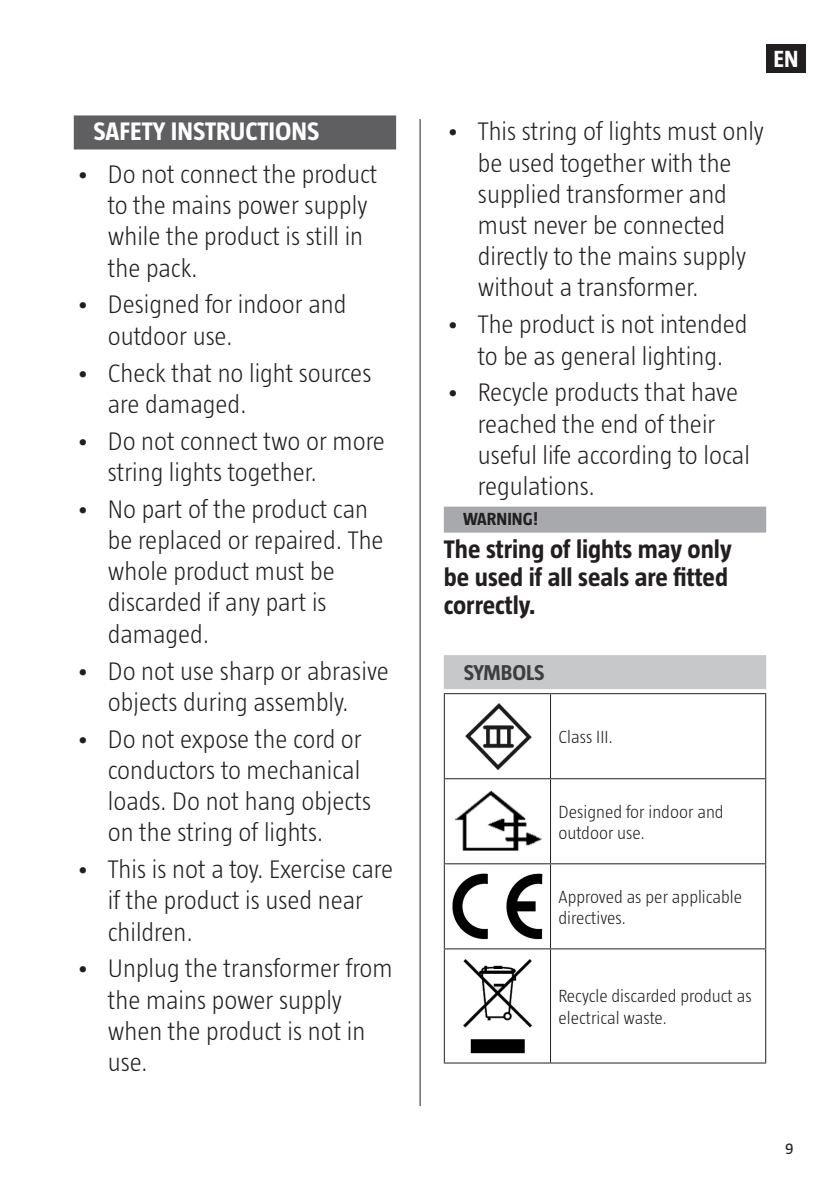
<style>
.page{position:relative;width:840px;height:1191px;background:#fff}
.page>*{position:absolute;margin:0;border:0;box-sizing:border-box;transform-origin:0 0}
.t1{font:300 26px/31.2px "Taz";color:#231f20}
.Brödtext_Texthöjd_3{font:700 26px/28px "Taz";color:#231f20}
.Rubrik{font:700 26px "Taz";color:#fff}
.t2{font:700 24px "Taz";color:#fff}
.Underrubrik{font:700 22px "Taz";letter-spacing:-.005em;color:#3e3e3f}
.Brödtext{font:300 18px/21.6px "Taz";color:#231f20}
.VARNING__EN{font:700 18px "Taz";color:#231f20}
.t3{font:16px "Taz";color:#231f20}
</style>
<div class="page">
<div style="left:765px;top:44px;width:39px;height:28px;background:#231f20"></div>
<hr style="left:419px;top:119px;width:1px;height:987px;background:#231f20">
<div style="left:443px;top:506px;width:322px;height:26px;background:#a8a9ad"></div>
<div style="left:443px;top:655px;width:322px;height:34px;background:#c7c8ca"></div>
<hr style="left:443px;top:693px;width:107px;height:1px;background:#231f20">
<hr style="left:443px;top:694px;width:1px;height:84px;background:#231f20">
<hr style="left:550px;top:693px;width:215px;height:1px;background:#231f20">
<hr style="left:549px;top:694px;width:1px;height:84px;background:#231f20">
<hr style="left:764px;top:694px;width:1px;height:84px;background:#231f20">
<hr style="left:443px;top:778px;width:107px;height:1px;background:#231f20">
<hr style="left:443px;top:779px;width:1px;height:84px;background:#231f20">
<hr style="left:550px;top:778px;width:215px;height:1px;background:#231f20">
<hr style="left:549px;top:779px;width:1px;height:84px;background:#231f20">
<hr style="left:764px;top:779px;width:1px;height:84px;background:#231f20">
<hr style="left:443px;top:863px;width:107px;height:1px;background:#231f20">
<hr style="left:443px;top:864px;width:1px;height:84px;background:#231f20">
<hr style="left:550px;top:863px;width:215px;height:1px;background:#231f20">
<hr style="left:549px;top:864px;width:1px;height:84px;background:#231f20">
<hr style="left:764px;top:864px;width:1px;height:84px;background:#231f20">
<hr style="left:443px;top:948px;width:107px;height:1px;background:#231f20">
<hr style="left:443px;top:949px;width:1px;height:113px;background:#231f20">
<hr style="left:550px;top:948px;width:215px;height:1px;background:#231f20">
<hr style="left:549px;top:949px;width:1px;height:113px;background:#231f20">
<hr style="left:764px;top:949px;width:1px;height:113px;background:#231f20">
<hr style="left:443px;top:1062px;width:107px;height:1px;background:#231f20">
<hr style="left:550px;top:1062px;width:215px;height:1px;background:#231f20">
<img style="left:465px;top:703px;width:67px;height:67px">
<img style="left:455px;top:790px;width:87px;height:61px">
<img style="left:452px;top:873px;width:91px;height:67px">
<img style="left:463px;top:959px;width:70px;height:95px">
<div style="left:74px;top:115px;width:322px;height:34px;background:#5f5f62"></div>
<p class="Rubrik" style="left:94px;top:117px;width:227px">SAFETY INSTRUCTIONS</p>
<p class="t1" style="left:108px;top:158px;width:271px;text-indent:-32px">• Do not connect the product to the mains power supply while the product is still in the pack.</p>
<p class="t1" style="left:108px;top:289px;width:240px;text-indent:-32px">• Designed for indoor and outdoor use.</p>
<p class="t1" style="left:108px;top:357px;width:265px;text-indent:-32px">• Check that no light sources are damaged.</p>
<p class="t1" style="left:108px;top:425px;width:278px;text-indent:-32px">• Do not connect two or more string lights together.</p>
<p class="t1" style="left:108px;top:493px;width:277px;text-indent:-32px">• No part of the product can be replaced or repaired. The whole product must be discarded if any part is damaged.</p>
<p class="t1" style="left:76px;top:655px;width:314px;text-align:center">• Do not use sharp or abrasive objects during assembly.</p>
<p class="t1" style="left:108px;top:723px;width:265px;text-indent:-32px">• Do not expose the cord or conductors to mechanical loads. Do not hang objects on the string of lights.</p>
<p class="t1" style="left:108px;top:853px;width:287px;text-indent:-32px">• This is not a toy. Exercise care if the product is used near children.</p>
<p class="t1" style="left:108px;top:952px;width:286px;text-indent:-32px">• Unplug the transformer from the mains power supply when the product is not in use.</p>
<p class="t2" style="left:773px;top:45px;width:26px">EN</p>
<p class="t1" style="left:477px;top:116px;width:287px;text-indent:-32px">• This string of lights must only be used together with the supplied transformer and must never be connected directly to the mains supply without a transformer.</p>
<p class="t1" style="left:445px;top:309px;width:303px;text-align:center">• The product is not intended to be as general lighting.</p>
<p class="t1" style="left:477px;top:377px;width:273px;text-indent:-32px">• Recycle products that have reached the end of their useful life according to local regulations.</p>
<p class="VARNING__EN" style="left:463px;top:508px;width:76px">WARNING!</p>
<p class="Brödtext_Texthöjd_3" style="left:443px;top:535px;width:289px">The string of lights may only be used if all seals are fitted correctly.</p>
<p class="Underrubrik" style="left:463px;top:659px;width:82px">SYMBOLS</p>
<p class="Brödtext" style="left:558px;top:726px;width:56px">Class III.</p>
<p class="Brödtext" style="left:558px;top:800px;width:167px">Designed for indoor and outdoor use.</p>
<p class="Brödtext" style="left:558px;top:885px;width:185px">Approved as per applicable directives.</p>
<p class="Brödtext" style="left:558px;top:985px;width:195px">Recycle discarded product as electrical waste.</p>
<p class="t3" style="left:784px;top:1139px;width:10px">9</p>
</div>
